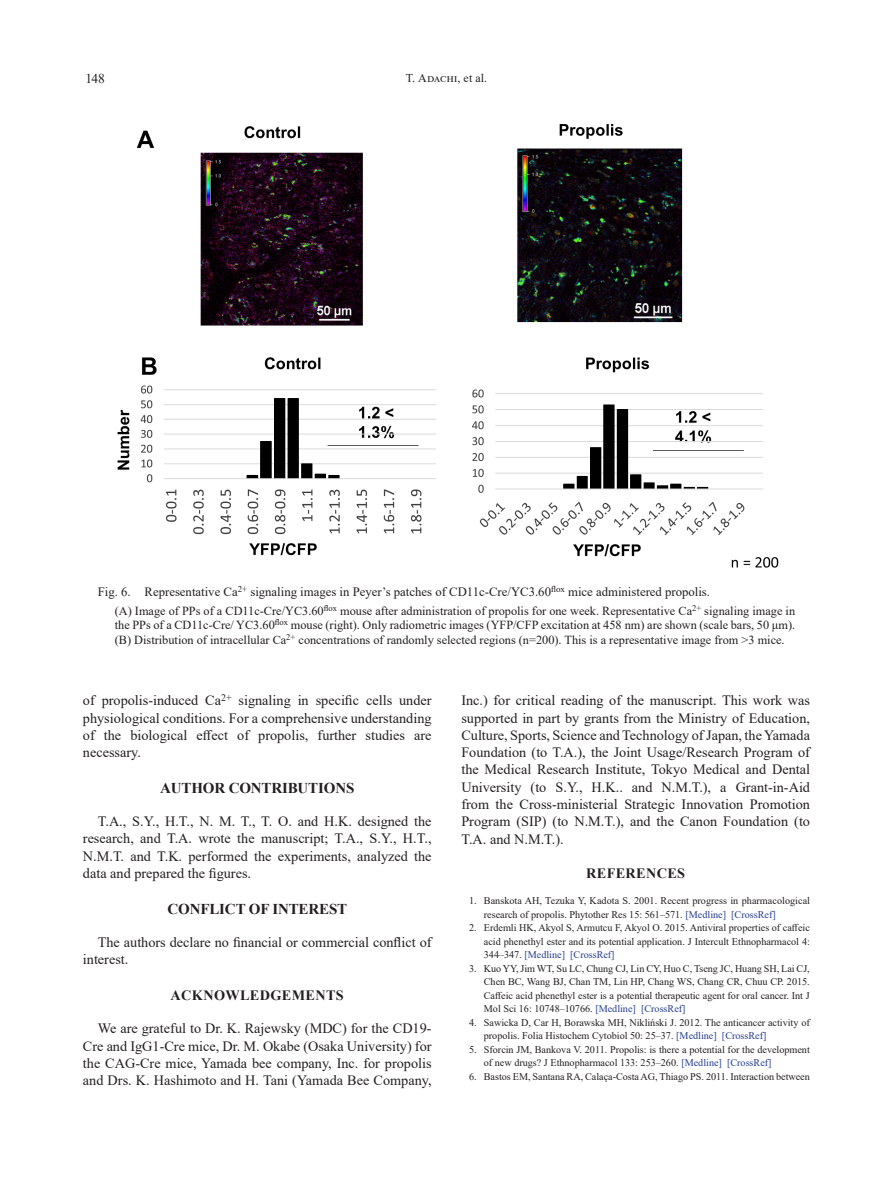
<style>
.page{position:relative;width:893px;height:1191px;background:#fff}
.page>*{position:absolute;margin:0;border:0;box-sizing:border-box;transform-origin:0 0}
.t1{font:700 15px "Times New Roman";letter-spacing:-.01em;color:#231f20}
.t2{font:14.25px/17.2px "Times New Roman";color:#231f20;text-align:justify}
.t3{font:700 14.25px "Times New Roman";letter-spacing:.025em;color:#231f20}
.t4{font:13.5px "Times New Roman";color:#231f20}
.t5{font:12.75px "Times New Roman";color:#231f20}
.t6{font:12.3px/14.5px "Times New Roman";color:#231f20;text-align:justify}
.t7{font:12px "Times New Roman";letter-spacing:.025em;color:#231f20}
.t8{font:10.2px/13.5px "Times New Roman";letter-spacing:-.005em;color:#231f20}
.s1{color:#253f8e}
</style>
<div class="page">
<img style="left:117px;top:124px;width:662px;height:444px">
<p class="t4" style="left:85px;top:69px;width:21px">148</p>
<p class="t7" style="left:406px;top:70px;width:83px">T. Adachi, et al.</p>
<p class="t5" style="left:98px;top:582px;width:614px">Fig. 6. Representative Ca<sup>2+</sup> signaling images in Peyer’s patches of CD11c-Cre/YC3.60<sup>flox</sup> mice administered propolis.</p>
<p class="t6" style="left:115px;top:603px;width:682px">(A) Image of PPs of a CD11c-Cre/YC3.60<sup>flox</sup> mouse after administration of propolis for one week. Representative Ca<sup>2+</sup> signaling image in the PPs of a CD11c-Cre/ YC3.60<sup>flox</sup> mouse (right). Only radiometric images (YFP/CFP excitation at 458 nm) are shown (scale bars, 50 μm). (B) Distribution of intracellular Ca<sup>2+</sup> concentrations of randomly selected regions (n=200). This is a representative image from &gt;3 mice.</p>
<p class="t2" style="left:83px;top:691px;width:350px">of propolis-induced Ca<sup>2+</sup> signaling in specific cells under physiological conditions. For a comprehensive understanding of the biological effect of propolis, further studies are necessary.</p>
<p class="t1" style="left:160px;top:777px;width:196px">AUTHOR CONTRIBUTIONS</p>
<p class="t2" style="left:83px;top:812px;width:350px;text-indent:15px">T.A., S.Y., H.T., N. M. T., T. O. and H.K. designed the research, and T.A. wrote the manuscript; T.A., S.Y., H.T., N.M.T. and T.K. performed the experiments, analyzed the data and prepared the figures.</p>
<p class="t1" style="left:168px;top:898px;width:181px">CONFLICT OF INTEREST</p>
<p class="t2" style="left:83px;top:933px;width:350px;text-indent:15px">The authors declare no financial or commercial conflict of interest.</p>
<p class="t3" style="left:171px;top:985px;width:23px">ACKNOWLED</p>
<p class="t3" style="left:270px;top:985px;width:23px">GEMENTS</p>
<p class="t2" style="left:83px;top:1019px;width:350px;text-indent:15px">We are grateful to Dr. K. Rajewsky (MDC) for the CD19- Cre and IgG1-Cre mice, Dr. M. Okabe (Osaka University) for the CAG-Cre mice, Yamada bee company, Inc. for propolis and Drs. K. Hashimoto and H. Tani (Yamada Bee Company,</p>
<p class="t2" style="left:461px;top:691px;width:350px">Inc.) for critical reading of the manuscript. This work was supported in part by grants from the Ministry of Education, Culture, Sports, Science and Technology of Japan, the Yamada Foundation (to T.A.), the Joint Usage/Research Program of the Medical Research Institute, Tokyo Medical and Dental University (to S.Y., H.K.. and N.M.T.), a Grant-in-Aid from the Cross-ministerial Strategic Innovation Promotion Program (SIP) (to N.M.T.), and the Canon Foundation (to T.A. and N.M.T.).</p>
<p class="t3" style="left:586px;top:862px;width:101px">REFERENCES</p>
<p class="t8" style="left:484px;top:893px;width:328px;text-indent:-15px">1. Banskota AH, Tezuka Y, Kadota S. 2001. Recent progress in pharmacological research of propolis. Phytother Res 15: 561–571. <span class="s1">[Medline] [CrossRef]</span></p>
<p class="t8" style="left:484px;top:920px;width:328px;text-align:justify;text-indent:-15px">2. Erdemli HK, Akyol S, Armutcu F, Akyol O. 2015. Antiviral properties of caffeic acid phenethyl ester and its potential application. J Intercult Ethnopharmacol 4:<br>344–347. <span class="s1">[Medline] [CrossRef]</span></p>
<p class="t8" style="left:484px;top:961px;width:327px;text-align:justify;text-indent:-15px">3. Kuo YY, Jim WT, Su LC, Chung CJ, Lin CY, Huo C, Tseng JC, Huang SH, Lai CJ, Chen BC, Wang BJ, Chan TM, Lin HP, Chang WS, Chang CR, Chuu CP. 2015.<br>Caffeic acid phenethyl ester is a potential therapeutic agent for oral cancer. Int J Mol Sci 16: 10748–10766. <span class="s1">[Medline] [CrossRef]</span></p>
<p class="t8" style="left:484px;top:1015px;width:327px;text-indent:-15px">4. Sawicka D, Car H, Borawska MH, Nikliński J. 2012. The anticancer activity of propolis. Folia Histochem Cytobiol 50: 25–37. <span class="s1">[Medline] [CrossRef]</span></p>
<p class="t8" style="left:484px;top:1042px;width:327px;text-indent:-15px">5. Sforcin JM, Bankova V. 2011. Propolis: is there a potential for the development of new drugs? J Ethnopharmacol 133: 253–260. <span class="s1">[Medline] [CrossRef]</span></p>
<p class="t8" style="left:469px;top:1069px;width:342px">6. Bastos EM, Santana RA, Calaça-Costa AG, Thiago PS. 2011. Interaction between</p>
</div>
